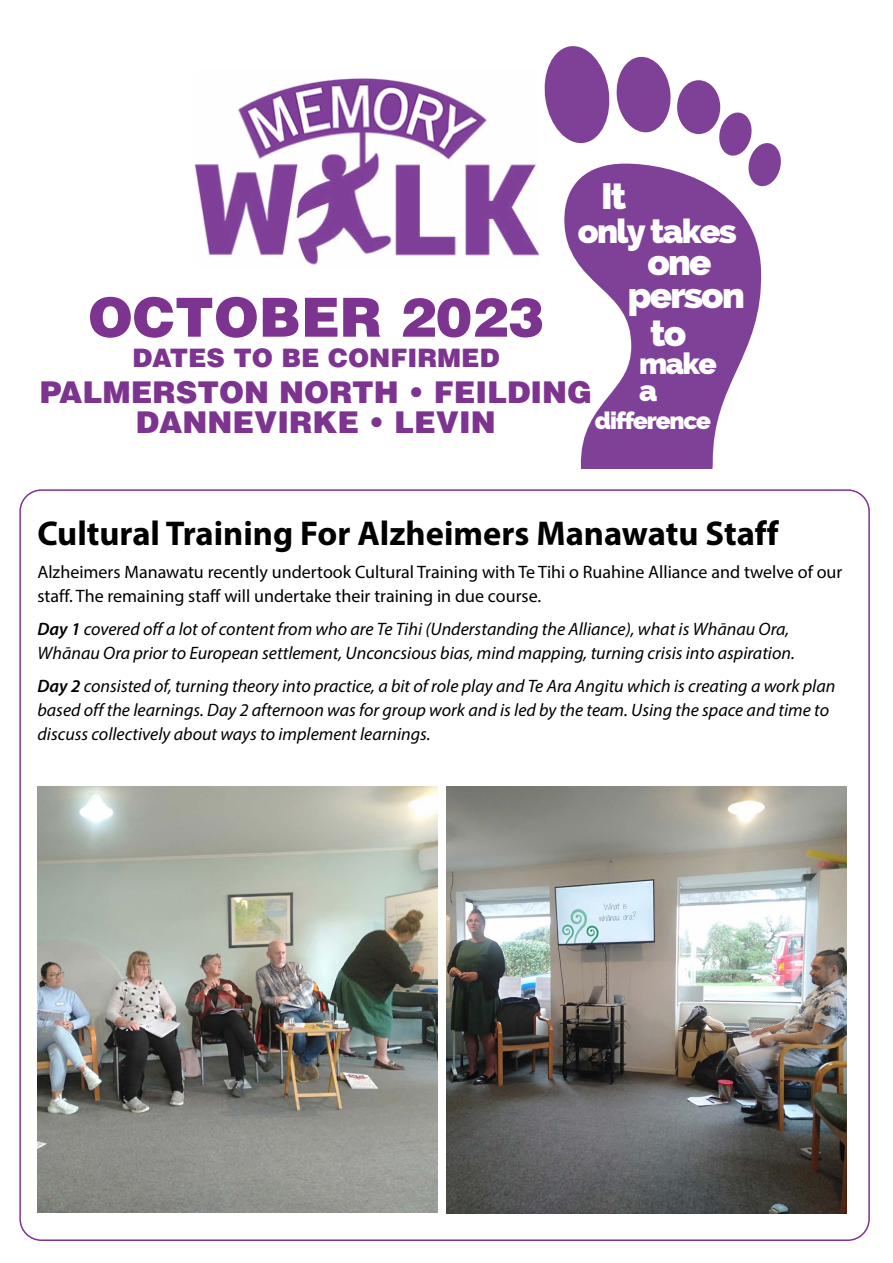
<style>
.page{position:relative;width:893px;height:1263px;background:#fff}
.page>*{position:absolute;margin:0;border:0;box-sizing:border-box;transform-origin:0 0}
.t1{font:900 54px "Helvetica";color:#7d3390}
.t2{font:800 46.65px "Raleway";letter-spacing:-.05em;color:#7f4098}
.t3{font:800 44.1px "Raleway";letter-spacing:-.05em;color:#7f4098}
.t4{font:800 36.75px/33.3px "Raleway";letter-spacing:-.05em;color:#fff;text-align:center}
.t5{font:700 34.5px "Myriad Pro";color:#000}
.t6{font:800 34.05px "Raleway";letter-spacing:-.05em;color:#fff}
.t7{font:900 30px/30px "Helvetica";color:#7d3390;text-align:center}
.t8{font:800 30px/26.2px "Raleway";color:#fff}
.t9{font:800 26.4px "Raleway";letter-spacing:-.05em;color:#7f4098}
.t10{font:900 25.5px "Helvetica";color:#7d3390}
.t11{font:800 24.3px "Raleway";letter-spacing:-.05em;color:#fff}
.t12{font:italic 18px/24px "Myriad Pro";color:#000}
.t13{font:18px/24px "Myriad Pro";color:#000}
.s1{font-weight:600}
</style>
<div class="page">
<img style="left:194px;top:78px;width:345px;height:187px">
<svg style="left:564px;top:164px;width:198px;height:304px;fill:#7f4098"></svg>
<svg style="left:717px;top:112px;width:64px;height:76px"></svg>
<div style="left:677px;top:80px;width:43px;height:54px;background:#7f4098;border-radius:50%"></div>
<svg style="left:544px;top:46px;width:127px;height:98px"></svg>
<div style="left:86px;top:276px;width:497px;height:130px;background:#fff"></div>
<img style="left:447px;top:787px;width:399px;height:426px">
<img style="left:37px;top:786px;width:400px;height:427px">
<h3 class="t4" style="left:601px;top:179px;width:27px">It</h3>
<h3 class="t6" style="left:578px;top:211px;width:160px">only takes</h3>
<h3 class="t4" style="left:628px;top:246px;width:118px">one person</h3>
<h2 class="t2" style="left:239px;top:270px;width:257px">SEPTEMBER</h2>
<h3 class="t9" style="left:187px;top:317px;width:361px">Tuesday 21st September 2021</h3>
<h3 class="t3" style="left:151px;top:345px;width:432px">PALMERSTON NORTH</h3>
<h1 class="t1" style="left:88px;top:282px;width:458px">OCTOBER 2023</h1>
<h3 class="t10" style="left:132px;top:341px;width:369px">DATES TO BE CONFIRMED</h3>
<h3 class="t7" style="left:40px;top:377px;width:554px">PALMERSTON NORTH • FEILDING<br>DANNEVIRKE • LEVIN</h3>
<h3 class="t4" style="left:650px;top:316px;width:38px">to</h3>
<h3 class="t8" style="left:639px;top:351px;width:79px">make a</h3>
<h3 class="t11" style="left:595px;top:406px;width:118px">difference</h3>
<h3 class="t5" style="left:37px;top:511px;width:742px">Cultural Training For Alzheimers Manawatu Staff</h3>
<p class="t13" style="left:37px;top:559px;width:806px">Alzheimers Manawatu recently undertook Cultural Training with Te Tihi o Ruahine Alliance and twelve of our staff. The remaining staff will undertake their training in due course.</p>
<p class="t12" style="left:37px;top:616px;width:759px"><span class="s1">Day 1</span> covered off a lot of content from who are Te Tihi (Understanding the Alliance), what is Whānau Ora,<br>Whānau Ora prior to European settlement, Unconcsious bias, mind mapping, turning crisis into aspiration.</p>
<p class="t12" style="left:37px;top:673px;width:799px"><span class="s1">Day 2</span> consisted of, turning theory into practice, a bit of role play and Te Ara Angitu which is creating a work plan based off the learnings. Day 2 afternoon was for group work and is led by the team. Using the space and time to discuss collectively about ways to implement learnings.</p>
</div>
